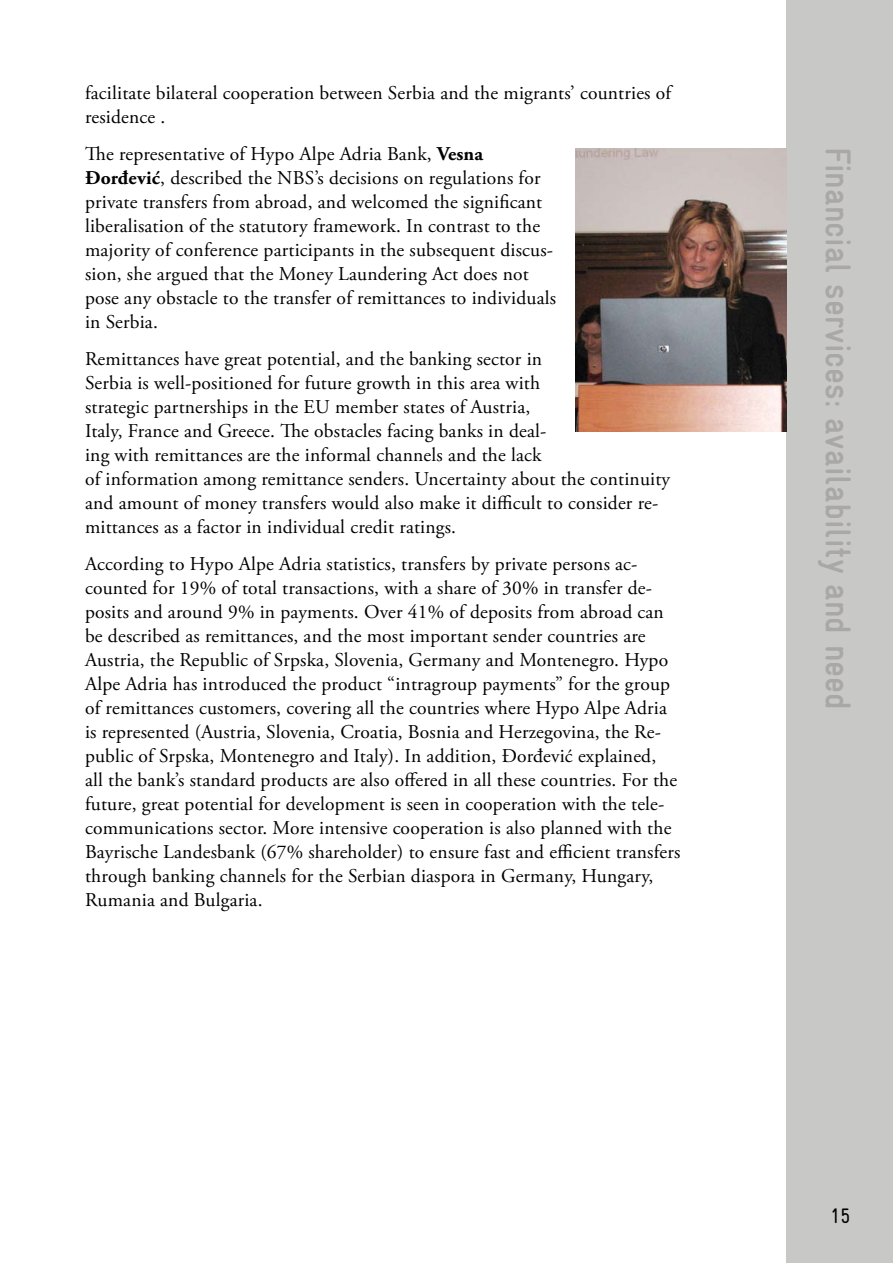
<style>
.page{position:relative;width:893px;height:1263px;background:#fff}
.page>*{position:absolute;margin:0;border:0;box-sizing:border-box;transform-origin:0 0}
.t1{font:700 condensed 36px "Gravur";color:#a9a8a6}
.t2{font:condensed 21px "Gravur";color:#000}
.t3{font:19.5px/24px "Adobe Garamond Pro";letter-spacing:.01em;color:#000}
.s1{font-weight:700}
</style>
<div class="page">
<div style="left:787px;top:0;width:106px;height:1263px;background:#c8c8c7"></div>
<img style="left:575px;top:149px;width:212px;height:282px">
<p class="t3" style="left:85px;top:82px;width:588px">facilitate bilateral cooperation between Serbia and the migrants’ countries of residence .</p>
<p class="t3" style="left:85px;top:142px;width:473px">The representative of Hypo Alpe Adria Bank, <span class="s1">Vesna Đorđević</span>, described the NBS’s decisions on regulations for private transfers from abroad, and welcomed the significant liberalisation of the statutory framework. In contrast to the majority of conference participants in the subsequent discus&shy;sion, she argued that the Money Laundering Act does not pose any obstacle to the transfer of remittances to individuals in Serbia.</p>
<p class="t3" style="left:85px;top:347px;width:587px">Remittances have great potential, and the banking sector in<br>Serbia is well-positioned for future growth in this area with<br>strategic partnerships in the EU member states of Austria,<br>Italy, France and Greece. The obstacles facing banks in deal-<br>ing with remittances are the informal channels and the lack<br>of information among remittance senders. Uncertainty about the continuity and amount of money transfers would also make it difficult to consider re&shy;mittances as a factor in individual credit ratings.</p>
<p class="t3" style="left:85px;top:552px;width:597px">According to Hypo Alpe Adria statistics, transfers by private persons ac&shy;counted for 19% of total transactions, with a share of 30% in transfer de&shy;posits and around 9% in payments. Over 41% of deposits from abroad can be described as remittances, and the most important sender countries are Austria, the Republic of Srpska, Slovenia, Germany and Montenegro. Hypo Alpe Adria has introduced the product “intragroup payments” for the group of remittances customers, covering all the countries where Hypo Alpe Adria is represented (Austria, Slovenia, Croatia, Bosnia and Herzegovina, the Re&shy;public of Srpska, Montenegro and Italy). In addition, Đorđević explained,<br>all the bank’s standard products are also offered in all these countries. For the future, great potential for development is seen in cooperation with the tele&shy;communications sector. More intensive cooperation is also planned with the Bayrische Landesbank (67% shareholder) to ensure fast and efficient transfers through banking channels for the Serbian diaspora in Germany, Hungary, Rumania and Bulgaria.</p>
<h1 class="t1" style="left:858px;top:147px;width:565px;rotate:90deg">Financial services: availability and need</h1>
<p class="t2" style="left:830px;top:1204px;width:22px">15</p>
</div>
